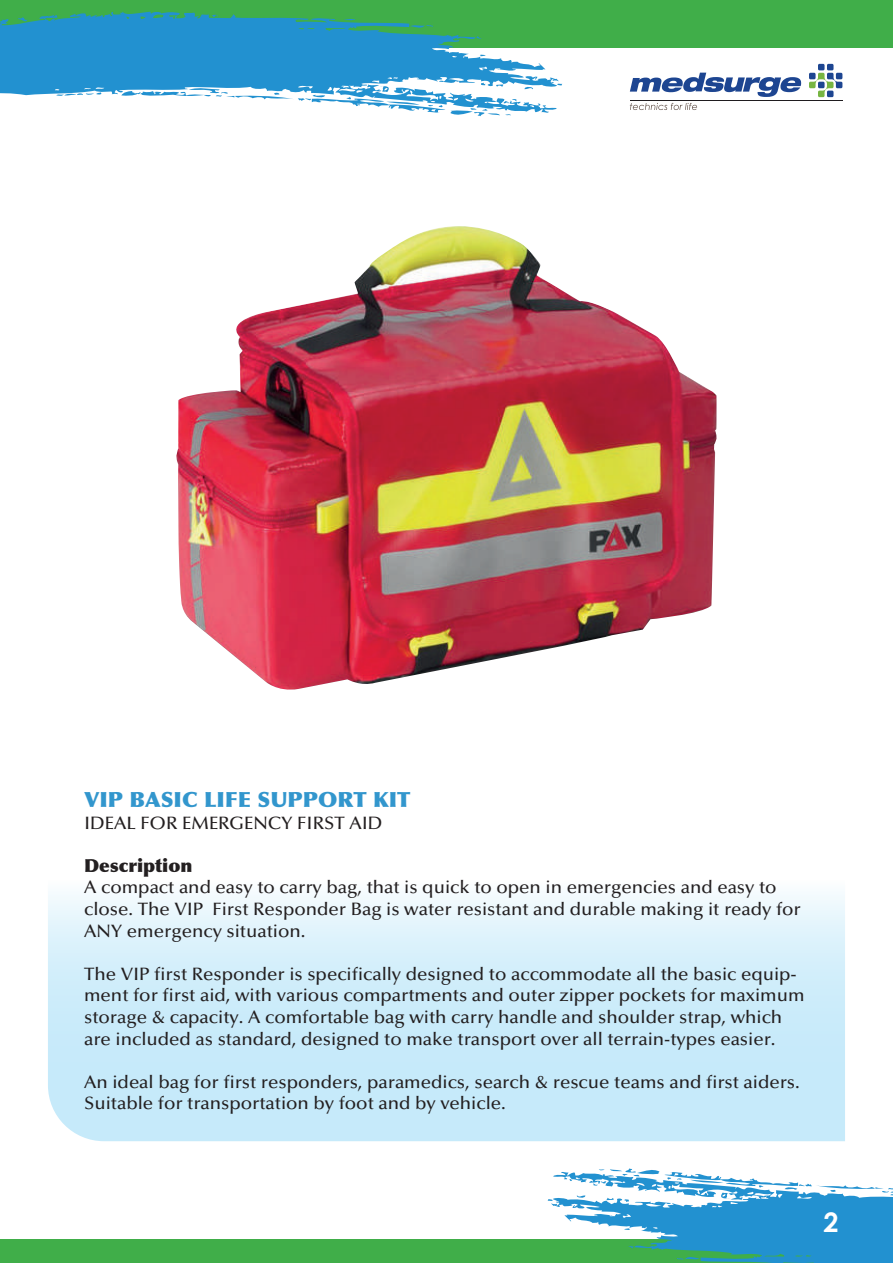
<style>
.page{position:relative;width:893px;height:1263px;background:#fff}
.page>*{position:absolute;margin:0;border:0;box-sizing:border-box;transform-origin:0 0}
.t1{font:700 27px "Century Gothic";color:#fff}
.t2{font:900 21px "Optima LT Std";color:#3296cd;scale:1.04 1}
.t3{font:500 18px/21.6px "Optima LT Std";color:#231f20;scale:1.04 1}
.t4{font:900 18px "Optima LT Std";color:#231f20;scale:1.04 1}
</style>
<div class="page">
<svg style="left:48px;top:894px;width:797px;height:247px;background:#d0edfa"></svg>
<div style="left:0;top:0;width:892px;height:48px;background:#40ae49"></div>
<div style="left:0;top:1239px;width:892px;height:24px;background:#40ae49"></div>
<svg style="left:809px;top:64px;width:33px;height:33px"></svg>
<svg style="left:630px;top:103px;width:67px;height:7px"></svg>
<svg style="left:630px;top:73px;width:171px;height:24px"></svg>
<svg style="left:0;top:11px;width:559px;height:102px;fill:#2291d0"></svg>
<svg style="left:211px;top:14px;width:7px;height:4px"></svg>
<svg style="left:410px;top:24px;width:23px;height:6px"></svg>
<svg style="left:480px;top:54px;width:6px;height:2px"></svg>
<svg style="left:121px;top:83px;width:395px;height:33px"></svg>
<svg style="left:548px;top:1168px;width:344px;height:95px"></svg>
<img style="left:176px;top:226px;width:541px;height:464px">
<p class="t2" style="left:84px;top:787px;width:315px">VIP BASIC LIFE SUPPORT KIT</p>
<p class="t3" style="left:84px;top:812px;width:288px">IDEAL FOR EMERGENCY FIRST AID</p>
<p class="t4" style="left:84px;top:854px;width:106px">Description</p>
<p class="t3" style="left:84px;top:877px;width:691px">A compact and easy to carry bag, that is quick to open in emergencies and easy to close. The VIP First Responder Bag is water resistant and durable making it ready for<br>ANY emergency situation.</p>
<p class="t3" style="left:84px;top:963px;width:694px">The VIP first Responder is specifically designed to accommodate all the basic equip&shy;ment for first aid, with various compartments and outer zipper pockets for maximum storage &amp; capacity. A comfortable bag with carry handle and shoulder strap, which are included as standard, designed to make transport over all terrain-types easier.</p>
<p class="t3" style="left:84px;top:1071px;width:690px">An ideal bag for first responders, paramedics, search &amp; rescue teams and first aiders.<br>Suitable for transportation by foot and by vehicle.</p>
<h1 class="t1" style="left:823px;top:1202px;width:17px">2</h1>
</div>
